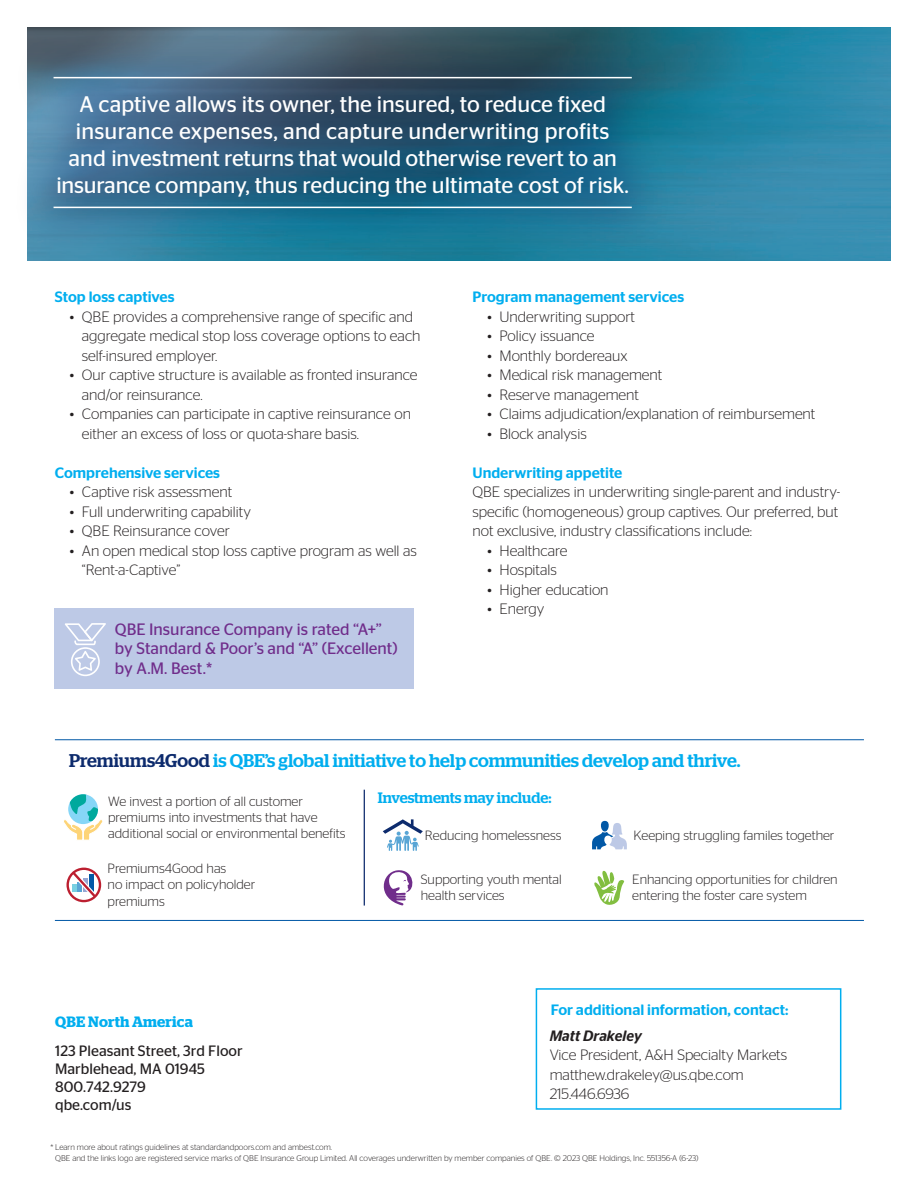
<style>
.page{position:relative;width:918px;height:1188px;background:#fff}
.page>*{position:absolute;margin:0;border:0;box-sizing:border-box;transform-origin:0 0}
.t1{font:22.5px/27px "Stag Sans";color:#fff;text-align:center}
.t2{font:500 18.45px "Stag";color:#00aeef}
.Bullet_List__First_L{font:16.5px/19.5px "Stag Sans";color:#702d8b}
.t3{font:500 15.15px "Stag";color:#00aeef}
.Bullet_List__First_L-2{font:300 15px/19.5px "Stag Sans";color:#231f20}
.Body_Text{font:300 15px/19.5px "Stag Sans";color:#231f20}
.Subtitles{font:300 15px/19.5px "Stag Sans";color:#231f20}
.Body_Text-2{font:500 15px "Stag Sans";color:#00aeef}
.t4{font:15px "Stag Sans";color:#231f20}
.Subtitles-2{font:500 15px "Stag Sans";color:#00aeef}
.t5{font:600 15px "Stag";letter-spacing:.01em;color:#00aeef}
.t6{font:300 13.35px/16px "Stag Sans";color:#231f20}
.Body_Copy{font:300 8.25px/11.2px "Stag Sans";color:#231f20}
.s1{font-weight:500;color:#00aeef}
.s2{color:#0d2b6d}
.s3{font-weight:500;font-style:italic}
</style>
<div class="page">
<img style="left:27px;top:27px;width:864px;height:233px">
<div style="left:12px;top:33px;width:662px;height:219px;background:#0d2b6d;opacity:.32"></div>
<hr style="left:54px;top:77px;width:578px;height:1px;background:#fff">
<hr style="left:54px;top:207px;width:578px;height:1px;background:#fff">
<div style="left:536px;top:988px;width:305px;height:122px;border:2px solid #00aeef"></div>
<svg style="left:66px;top:868px;width:35px;height:34px"></svg>
<svg style="left:383px;top:819px;width:40px;height:32px"></svg>
<svg style="left:594px;top:870px;width:30px;height:35px"></svg>
<svg style="left:383px;top:870px;width:30px;height:36px"></svg>
<svg style="left:592px;top:821px;width:35px;height:28px"></svg>
<svg style="left:64px;top:794px;width:39px;height:46px"></svg>
<hr style="left:364px;top:790px;width:1px;height:116px;background:#0d2b6d">
<hr style="left:55px;top:739px;width:809px;height:1px;background:#0158a6">
<hr style="left:55px;top:920px;width:809px;height:1px;background:#0158a6">
<div style="left:54px;top:608px;width:360px;height:81px;background:#bdc9e6"></div>
<svg style="left:65px;top:623px;width:41px;height:53px"></svg>
<p class="t1" style="left:56px;top:91px;width:574px">A captive allows its owner, the insured, to reduce fixed insurance expenses, and capture underwriting profits and investment returns that would otherwise revert to an insurance company, thus reducing the ultimate cost of risk.</p>
<p class="Subtitles-2" style="left:55px;top:289px;width:121px">Stop loss captives</p>
<p class="Bullet_List__First_L-2" style="left:82px;top:307px;width:340px;text-indent:-12px">• QBE provides a comprehensive range of specific and aggregate medical stop loss coverage options to each self-insured employer.</p>
<p class="Bullet_List__First_L-2" style="left:82px;top:365px;width:337px;text-indent:-12px">• Our captive structure is available as fronted insurance and/or reinsurance.</p>
<p class="Bullet_List__First_L-2" style="left:82px;top:404px;width:331px;text-indent:-12px">• Companies can participate in captive reinsurance on either an excess of loss or quota-share basis.</p>
<p class="Body_Text-2" style="left:55px;top:464px;width:167px">Comprehensive services</p>
<p class="Bullet_List__First_L-2" style="left:70px;top:482px;width:164px">• Captive risk assessment</p>
<p class="Bullet_List__First_L-2" style="left:70px;top:502px;width:183px">• Full underwriting capability</p>
<p class="Bullet_List__First_L-2" style="left:70px;top:521px;width:161px">• QBE Reinsurance cover</p>
<p class="Bullet_List__First_L-2" style="left:82px;top:541px;width:337px;text-indent:-12px">• An open medical stop loss captive program as well as “Rent-a-Captive”</p>
<p class="Bullet_List__First_L" style="left:115px;top:619px;width:284px">QBE Insurance Company is rated “A+” by Standard &amp; Poor’s and “A” (Excellent) by A.M. Best.*</p>
<p class="Body_Text-2" style="left:472px;top:289px;width:213px">Program management services</p>
<p class="Bullet_List__First_L-2" style="left:488px;top:307px;width:149px">• Underwriting support</p>
<p class="Bullet_List__First_L-2" style="left:488px;top:326px;width:109px">• Policy issuance</p>
<p class="Bullet_List__First_L-2" style="left:488px;top:346px;width:142px">• Monthly bordereaux</p>
<p class="Bullet_List__First_L-2" style="left:488px;top:365px;width:176px">• Medical risk management</p>
<p class="Bullet_List__First_L-2" style="left:488px;top:385px;width:153px">• Reserve management</p>
<p class="Bullet_List__First_L-2" style="left:488px;top:404px;width:329px">• Claims adjudication/explanation of reimbursement</p>
<p class="Bullet_List__First_L-2" style="left:488px;top:424px;width:101px">• Block analysis</p>
<p class="Body_Text" style="left:472px;top:463px;width:369px"><span class="s1">Underwriting appetite<br></span>QBE specializes in underwriting single-parent and industry&shy;specific (homogeneous) group captives. Our preferred, but not exclusive, industry classifications include:</p>
<p class="Bullet_List__First_L-2" style="left:488px;top:541px;width:82px">• Healthcare</p>
<p class="Bullet_List__First_L-2" style="left:488px;top:560px;width:71px">• Hospitals</p>
<p class="Bullet_List__First_L-2" style="left:488px;top:580px;width:123px">• Higher education</p>
<p class="Bullet_List__First_L-2" style="left:488px;top:599px;width:58px">• Energy</p>
<p class="t2" style="left:69px;top:750px;width:673px"><span class="s2">Premiums4Good</span> is QBE’s global initiative to help communities develop and thrive.</p>
<p class="t6" style="left:108px;top:793px;width:196px">We invest a portion of all customer</p>
<p class="t3" style="left:378px;top:788px;width:175px">Investments may include:</p>
<p class="t6" style="left:108px;top:809px;width:239px">premiums into investments that have additional social or environmental benefits</p>
<p class="t6" style="left:108px;top:861px;width:149px">Premiums4Good has<br>no impact on policyholder premiums</p>
<p class="t6" style="left:634px;top:827px;width:202px">Keeping struggling familes together</p>
<p class="t6" style="left:632px;top:871px;width:207px">Enhancing opportunities for children entering the foster care system</p>
<p class="t6" style="left:425px;top:827px;width:138px">Reducing homelessness</p>
<p class="t6" style="left:421px;top:871px;width:142px">Supporting youth mental health services</p>
<p class="t5" style="left:55px;top:1013px;width:139px">QBE North America</p>
<p class="t4" style="left:55px;top:1042px;width:189px">123 Pleasant Street, 3rd Floor</p>
<p class="t4" style="left:55px;top:1060px;width:151px">Marblehead, MA 01945</p>
<p class="t4" style="left:55px;top:1078px;width:92px">800.742.9279</p>
<p class="t4" style="left:55px;top:1096px;width:78px">qbe.com/us</p>
<p class="Body_Text-2" style="left:551px;top:1001px;width:239px">For additional information, contact:</p>
<p class="Subtitles" style="left:550px;top:1025px;width:239px"><span class="s3">Matt Drakeley<br></span>Vice President, A&amp;H Specialty Markets matthew.drakeley@us.qbe.com<br>215.446.6936</p>
<p class="Body_Copy" style="left:55px;top:1141px;width:645px;text-indent:-4px">* Learn more about ratings guidelines at standardandpoors.com and ambest.com.<br>QBE and the links logo are registered service marks of QBE Insurance Group Limited. All coverages underwritten by member companies of QBE. © 2023 QBE Holdings, Inc. 551356-A (6-23)</p>
</div>
